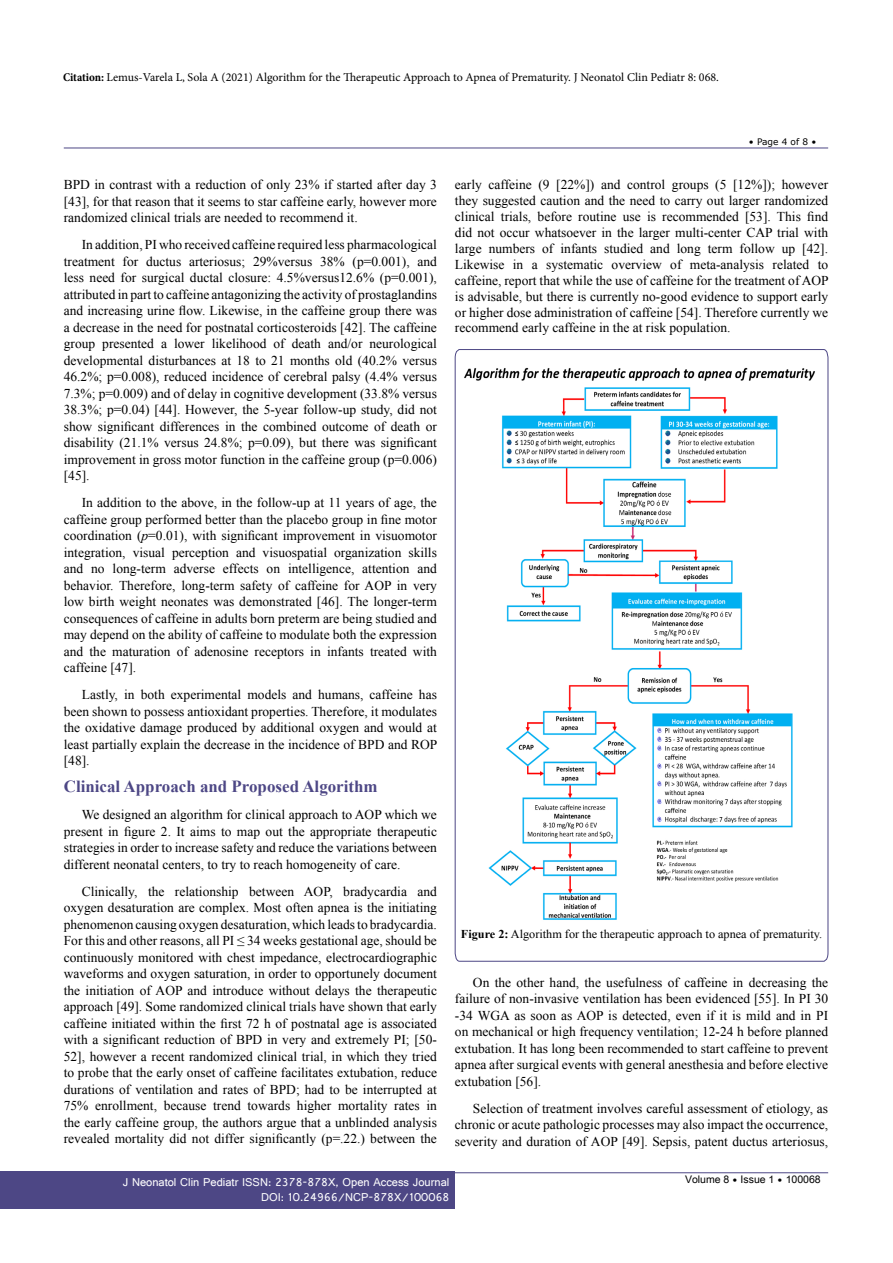
<style>
.page{position:relative;width:893px;height:1263px;background:#fff}
.page>*{position:absolute;margin:0;border:0;box-sizing:border-box;transform-origin:0 0}
.t1{font:700 16.95px "Times New Roman";color:#4d4785}
.t2{font:13.5px/16.5px "Times New Roman";color:#000;text-align:justify}
.t3{font:12px "Minion Pro";letter-spacing:-.005em;color:#000}
.t4{font:12px/14.2px "Gautami";color:#fff;text-align:right}
.t5{font:12px "Times New Roman";color:#000}
.t6{font:10.5px "Arial Unicode MS";color:#000}
.t7{font:9px "MS Reference Sans Serif";color:#000}
.s1{font-weight:700;font-stretch:condensed}
.s2{font-style:italic}
.s3{font-weight:700}
.s4{font-family:"MS Reference Sans Serif";font-size:9px}
</style>
<div class="page">
<hr style="left:64px;top:148px;width:764px;height:1px;background:#4d4785">
<hr style="left:64px;top:1172px;width:764px;height:1px;background:#4d4785">
<div style="left:0;top:1171px;width:455px;height:38px;background:#4d4785"></div>
<svg style="left:455px;top:349px;width:373px;height:613px"></svg>
<img style="left:462px;top:366px;width:356px;height:558px">
<p class="t3" style="left:63px;top:69px;width:657px"><span class="s1">Citation:</span> Lemus-Varela L, Sola A (2021) Algorithm for the Therapeutic Approach to Apnea of Prematurity. J Neonatol Clin Pediatr 8: 068.</p>
<p class="t7" style="left:749px;top:136px;width:69px">• Page 4 of 8 •</p>
<p class="t2" style="left:64px;top:176px;width:375px">BPD in contrast with a reduction of only 23% if started after day 3 [43], for that reason that it seems to star caffeine early, however more randomized clinical trials are needed to recommend it.</p>
<p class="t2" style="left:64px;top:236px;width:375px;text-indent:18px">In addition, PI who received caffeine required less pharmacological treatment for ductus arteriosus; 29%versus 38% (p=0.001), and less need for surgical ductal closure: 4.5%versus12.6% (p=0.001), attributed in part to caffeine antagonizing the activity of prostaglandins and increasing urine flow. Likewise, in the caffeine group there was a decrease in the need for postnatal corticosteroids [42]. The caffeine group presented a lower likelihood of death and/or neurological developmental disturbances at 18 to 21 months old (40.2% versus 46.2%; p=0.008), reduced incidence of cerebral palsy (4.4% versus 7.3%; p=0.009) and of delay in cognitive development (33.8% versus 38.3%; p=0.04) [44]. However, the 5-year follow-up study, did not show significant differences in the combined outcome of death or disability (21.1% versus 24.8%; p=0.09), but there was significant improvement in gross motor function in the caffeine group (p=0.006) [45].</p>
<p class="t2" style="left:64px;top:494px;width:375px;text-indent:18px">In addition to the above, in the follow-up at 11 years of age, the caffeine group performed better than the placebo group in fine motor coordination (<span class="s2">p</span>=0.01), with significant improvement in visuomotor integration, visual perception and visuospatial organization skills and no long-term adverse effects on intelligence, attention and behavior. Therefore, long-term safety of caffeine for AOP in very low birth weight neonates was demonstrated [46]. The longer-term consequences of caffeine in adults born preterm are being studied and may depend on the ability of caffeine to modulate both the expression and the maturation of adenosine receptors in infants treated with caffeine [47].</p>
<p class="t2" style="left:64px;top:686px;width:375px;text-indent:18px">Lastly, in both experimental models and humans, caffeine has been shown to possess antioxidant properties. Therefore, it modulates the oxidative damage produced by additional oxygen and would at least partially explain the decrease in the incidence of BPD and ROP [48].</p>
<p class="t1" style="left:64px;top:775px;width:315px">Clinical Approach and Proposed Algorithm</p>
<p class="t2" style="left:64px;top:806px;width:375px;text-indent:18px">We designed an algorithm for clinical approach to AOP which we present in figure 2. It aims to map out the appropriate therapeutic strategies in order to increase safety and reduce the variations between different neonatal centers, to try to reach homogeneity of care.</p>
<p class="t2" style="left:64px;top:883px;width:375px;text-indent:18px">Clinically, the relationship between AOP, bradycardia and oxygen desaturation are complex. Most often apnea is the initiating phenomenon causing oxygen desaturation, which leads to bradycardia.<br>For this and other reasons, all PI ≤ 34 weeks gestational age, should be continuously monitored with chest impedance, electrocardiographic waveforms and oxygen saturation, in order to opportunely document the initiation of AOP and introduce without delays the therapeutic approach [49]. Some randomized clinical trials have shown that early caffeine initiated within the first 72 h of postnatal age is associated with a significant reduction of BPD in very and extremely PI; [50- 52], however a recent randomized clinical trial, in which they tried to probe that the early onset of caffeine facilitates extubation, reduce durations of ventilation and rates of BPD; had to be interrupted at 75% enrollment, because trend towards higher mortality rates in the early caffeine group, the authors argue that a unblinded analysis revealed mortality did not differ significantly (p=.22.) between the</p>
<p class="t2" style="left:455px;top:177px;width:375px;line-height:15.9px">early caffeine (9 [22%]) and control groups (5 [12%]); however they suggested caution and the need to carry out larger randomized clinical trials, before routine use is recommended [53]. This find did not occur whatsoever in the larger multi-center CAP trial with large numbers of infants studied and long term follow up [42].<br>Likewise in a systematic overview of meta-analysis related to caffeine, report that while the use of caffeine for the treatment of AOP is advisable, but there is currently no-good evidence to support early or higher dose administration of caffeine [54]. Therefore currently we recommend early caffeine in the at risk population.</p>
<p class="t5" style="left:461px;top:926px;width:363px"><span class="s3">Figure 2:</span> Algorithm for the therapeutic approach to apnea of prematurity.</p>
<p class="t2" style="left:455px;top:973px;width:375px;text-indent:18px">On the other hand, the usefulness of caffeine in decreasing the failure of non-invasive ventilation has been evidenced [55]. In PI 30 -34 WGA as soon as AOP is detected, even if it is mild and in PI on mechanical or high frequency ventilation; 12-24 h before planned extubation. It has long been recommended to start caffeine to prevent apnea after surgical events with general anesthesia and before elective extubation [56].</p>
<p class="t2" style="left:455px;top:1099px;width:375px;text-indent:18px">Selection of treatment involves careful assessment of etiology, as chronic or acute pathologic processes may also impact the occurrence, severity and duration of AOP [49]. Sepsis, patent ductus arteriosus,</p>
<p class="t4" style="left:123px;top:1175px;width:328px">J Neonatol Clin Pediatr ISSN: 2378-878X, Open Access Journal<br>DOI: 10.24966/NCP-878X/100068</p>
<p class="t6" style="left:685px;top:1172px;width:137px">Volume 8 <span class="s4">•</span> Issue 1 <span class="s4">•</span> 100068</p>
</div>
